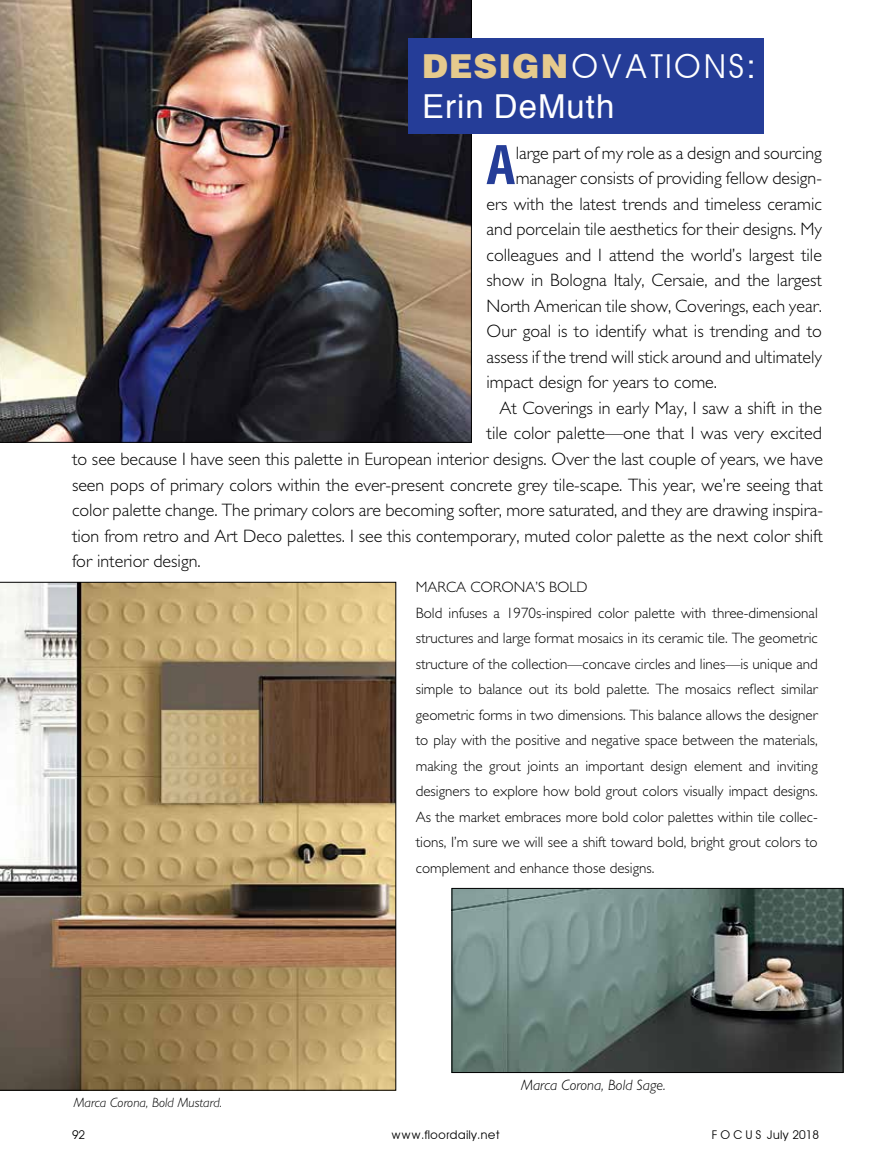
<style>
.page{position:relative;width:891px;height:1175px;background:#fff}
.page>*{position:absolute;margin:0;border:0;box-sizing:border-box;transform-origin:0 0}
.t1{font:700 52.05px "Arena Condensed";color:#253d98}
.t2{font:33px "Avant Garde";letter-spacing:.03em;color:#fff}
.t3{font:33px "Helvetica";letter-spacing:.03em;color:#fff}
.t4{font:300 18px/25.5px "Gill Sans";color:#000;text-align:justify}
.t5{font:300 15px/25.5px "Gill Sans";color:#000}
.t6{font:italic 300 15px "Gill Sans";color:#000}
.t7{font:italic 300 13.5px "Gill Sans";color:#000}
.t8{font:12px "Avant Garde";color:#000}
.s1{font-family:"Helvetica";font-weight:900;color:#e6ca8d}
.s2{font-family:"Helvetica"}
</style>
<div class="page">
<img style="left:0;top:0;width:472px;height:442px">
<div style="left:409px;top:38px;width:355px;height:96px;background:#253d98"></div>
<svg style="left:0;top:582px;width:396px;height:508px;background:#a48e6b"></svg>
<img style="left:454px;top:890px;width:387px;height:180px">
<div style="left:452px;top:888px;width:391px;height:184px;border:1px solid #000"></div>
<h2 class="t2" style="left:422px;top:46px;width:334px"><span class="s1">DESIGN</span>OVATIONS<span class="s2">:</span></h2>
<h2 class="t3" style="left:422px;top:86px;width:194px">Erin DeMuth</h2>
<h1 class="t1" style="left:487px;top:140px;width:31px">A</h1>
<p class="t4" style="left:516px;top:140px;width:308px">large part of my role as a design and sourcing</p>
<p class="t4" style="left:516px;top:165px;width:308px">manager consists of providing fellow design-</p>
<p class="t4" style="left:487px;top:191px;width:337px">ers with the latest trends and timeless ceramic</p>
<p class="t4" style="left:487px;top:216px;width:337px">and porcelain tile aesthetics for their designs. My</p>
<p class="t4" style="left:487px;top:242px;width:337px">colleagues and I attend the world’s largest tile</p>
<p class="t4" style="left:487px;top:267px;width:337px">show in Bologna Italy, Cersaie, and the largest</p>
<p class="t4" style="left:487px;top:293px;width:337px">North American tile show, Coverings, each year.</p>
<p class="t4" style="left:487px;top:318px;width:337px">Our goal is to identify what is trending and to</p>
<p class="t4" style="left:487px;top:344px;width:337px">assess if the trend will stick around and ultimately</p>
<p class="t4" style="left:487px;top:369px;width:232px">impact design for years to come.</p>
<p class="t4" style="left:500px;top:395px;width:324px">At Coverings in early May, I saw a shift in the</p>
<p class="t4" style="left:487px;top:420px;width:337px">tile color palette—one that I was very excited</p>
<p class="t4" style="left:72px;top:446px;width:753px">to see because I have seen this palette in European interior designs. Over the last couple of years, we have seen pops of primary colors within the ever-present concrete grey tile-scape. This year, we’re seeing that color palette change. The primary colors are becoming softer, more saturated, and they are drawing inspira&shy;tion from retro and Art Deco palettes. I see this contemporary, muted color palette as the next color shift for interior design.</p>
<p class="t5" style="left:416px;top:574px;width:404px;text-indent:120px">’s Bo ld<br>Bold infuses a 1970s-inspired color palette with three-dimensional structures and large format mosaics in its ceramic tile. The geometric structure of the collection—concave circles and lines—is unique and simple to balance out its bold palette. The mosaics reflect similar geometric forms in two dimensions. This balance allows the designer to play with the positive and negative space between the materials, making the grout joints an important design element and inviting designers to explore how bold grout colors visually impact designs.<br>As the market embraces more bold color palettes within tile collec&shy;tions, I’m sure we will see a shift toward bold, bright grout colors to complement and enhance those designs.</p>
<p class="t5" style="left:416px;top:574px;width:98px">Marca Co rona</p>
<p class="t7" style="left:74px;top:1094px;width:150px">Marca Corona, Bold Mustard.</p>
<p class="t6" style="left:521px;top:1076px;width:146px">Marca Corona, Bold Sage.</p>
<p class="t8" style="left:72px;top:1127px;width:15px">92</p>
<p class="t8" style="left:391px;top:1127px;width:110px">www.floordaily.net</p>
<p class="t8" style="left:712px;top:1127px;width:108px">FOCUS July 2018</p>
</div>
